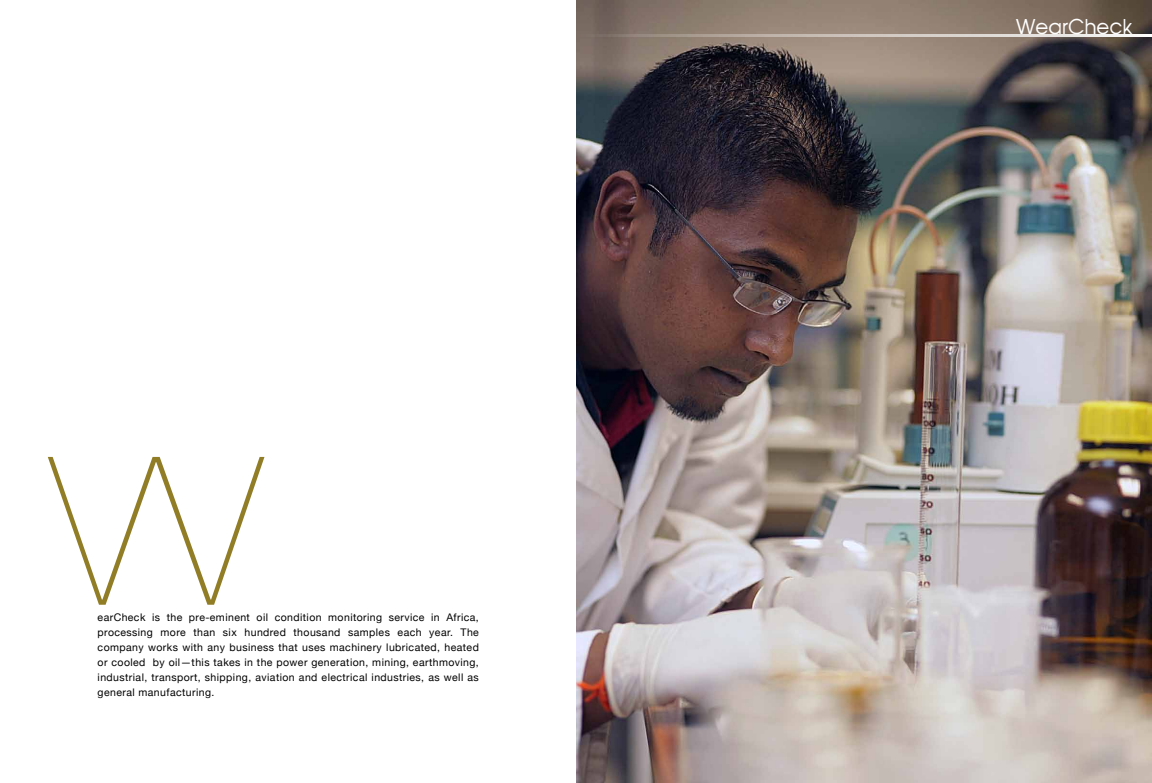
<style>
.page{position:relative;width:1152px;height:783px;background:#fff}
.page>*{position:absolute;margin:0;border:0;box-sizing:border-box;transform-origin:0 0}
.t1{font:200 207px "Helvetica Neue";color:#917d26;scale:1.18 1}
.t2{font:20px "Avante";color:#fff}
.t3{font:10.5px/15px "Helvetica Neue";letter-spacing:.04em;color:#000;text-align:justify}
</style>
<div class="page">
<img style="left:576px;top:0;width:576px;height:783px">
<hr style="left:576px;top:34px;width:576px;height:3px;background:#fff">
<h1 class="t1" style="left:50px;top:412px;width:181px">W</h1>
<p class="t3" style="left:98px;top:610px;width:383px">earCheck is the pre-eminent oil condition monitoring service in Africa, processing more than six hundred thousand samples each year. The company works with any business that uses machinery lubricated, heated or cooled by oil—this takes in the power generation, mining, earthmoving, industrial, transport, shipping, aviation and electrical industries, as well as general manufacturing.</p>
<h2 class="t2" style="left:1016px;top:14px;width:118px">WearCheck</h2>
</div>
